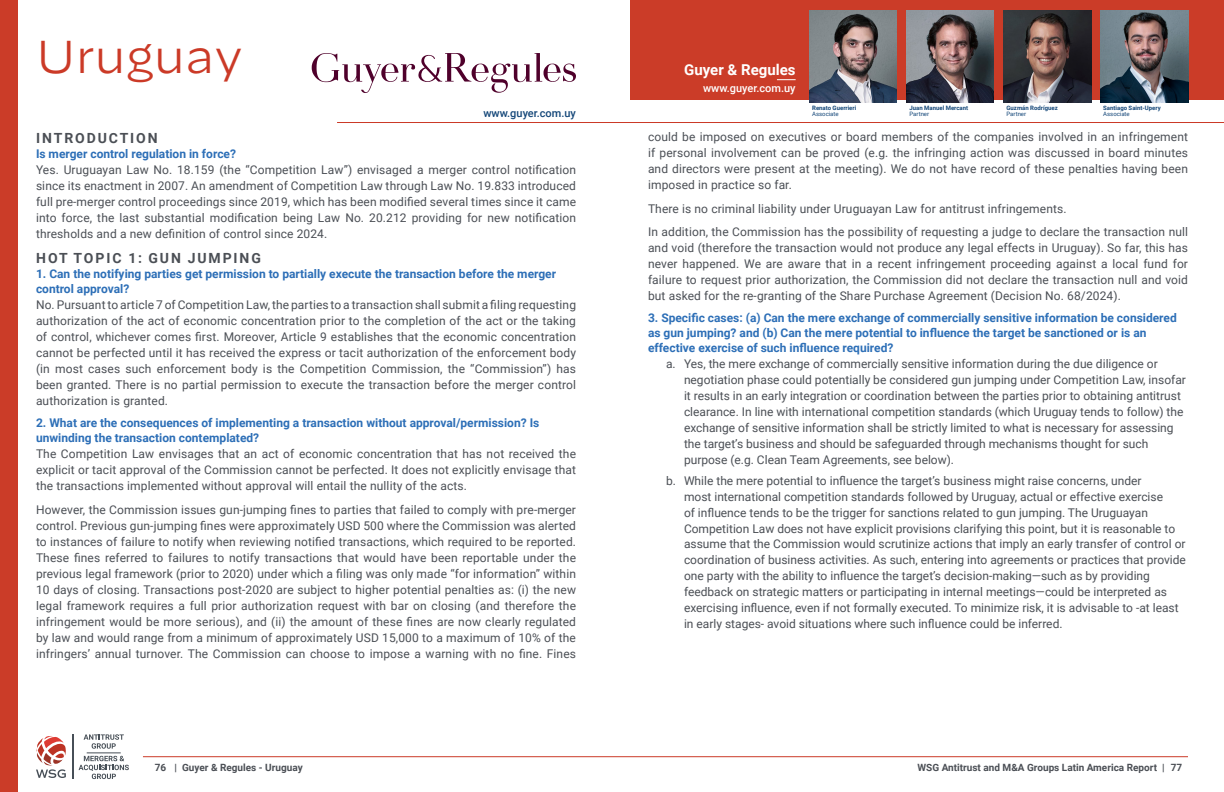
<style>
.page{position:relative;width:1224px;height:792px;background:#fff}
.page>*{position:absolute;margin:0;border:0;box-sizing:border-box;transform-origin:0 0}
.t1{font:300 46px "Decimal";color:#cb3a27}
.t2{font:700 15px "Roboto";color:#fff}
.t3{font:700 14px "Roboto";letter-spacing:.135em;color:#4b4f55}
.t4{font:12px/16px "Roboto";color:#4b4f55;text-align:justify}
.t5{font:700 12px/15px "Roboto";color:#2d6fb7}
.t6{font:500 11px "Roboto";color:#134678}
.t7{font:500 11px "Roboto";color:#fff}
.t8{font:700 10px "Roboto";color:#4b4f55}
.t9{font:700 6px "Roboto";color:#134678}
.t10{font:6px "Roboto";color:#134678}
</style>
<div class="page">
<div style="left:0;top:0;width:17px;height:792px;background:#cb3c28"></div>
<hr style="left:143px;top:756px;width:1045px;height:1px;background:#cb3a27">
<svg style="left:84px;top:734px;width:40px;height:15px"></svg>
<svg style="left:79px;top:756px;width:50px;height:23px"></svg>
<hr style="left:72px;top:734px;width:1px;height:45px;background:#474f57">
<svg style="left:36px;top:736px;width:30px;height:42px"></svg>
<hr style="left:87px;top:752px;width:34px;height:1px;background:#474f57">
<svg style="left:312px;top:53px;width:264px;height:40px"></svg>
<hr style="left:337px;top:122px;width:887px;height:1px;background:#cb3a27">
<div style="left:631px;top:0;width:593px;height:100px;background:#cb3c28"></div>
<svg style="left:777px;top:79px;width:19px;height:1px"></svg>
<img style="left:907px;top:11px;width:87px;height:91px">
<img style="left:809px;top:11px;width:88px;height:91px">
<img style="left:1004px;top:11px;width:87px;height:91px">
<img style="left:1101px;top:11px;width:87px;height:91px">
<h1 class="t1" style="left:36px;top:30px;width:208px">Uruguay</h1>
<p class="t6" style="left:483px;top:105px;width:94px">www.guyer.com.uy</p>
<p class="t3" style="left:36px;top:128px;width:123px">INTRODUCTION</p>
<p class="t5" style="left:36px;top:146px;width:202px">Is merger control regulation in force?</p>
<p class="t4" style="left:36px;top:161px;width:542px">Yes. Uruguayan Law No. 18.159 (the “Competition Law”) envisaged a merger control notification since its enactment in 2007. An amendment of Competition Law through Law No. 19.833 introduced full pre-merger control proceedings since 2019, which has been modified several times since it came into force, the last substantial modification being Law No. 20.212 providing for new notification thresholds and a new definition of control since 2024.</p>
<p class="t3" style="left:36px;top:248px;width:226px">HOT TOPIC 1: GUN JUMPING</p>
<p class="t5" style="left:36px;top:266px;width:522px">1. Can the notifying parties get permission to partially execute the transaction before the merger control approval?</p>
<p class="t4" style="left:36px;top:296px;width:542px">No. Pursuant to article 7 of Competition Law, the parties to a transaction shall submit a filing requesting authorization of the act of economic concentration prior to the completion of the act or the taking of control, whichever comes first. Moreover, Article 9 establishes that the economic concentration cannot be perfected until it has received the express or tacit authorization of the enforcement body (in most cases such enforcement body is the Competition Commission, the “Commission”) has been granted. There is no partial permission to execute the transaction before the merger control authorization is granted.</p>
<p class="t5" style="left:36px;top:415px;width:505px">2. What are the consequences of implementing a transaction without approval/permission? Is unwinding the transaction contemplated?</p>
<p class="t4" style="left:36px;top:446px;width:542px">The Competition Law envisages that an act of economic concentration that has not received the explicit or tacit approval of the Commission cannot be perfected. It does not explicitly envisage that the transactions implemented without approval will entail the nullity of the acts.</p>
<p class="t4" style="left:36px;top:501px;width:542px">However, the Commission issues gun-jumping fines to parties that failed to comply with pre-merger control. Previous gun-jumping fines were approximately USD 500 where the Commission was alerted to instances of failure to notify when reviewing notified transactions, which required to be reported.<br>These fines referred to failures to notify transactions that would have been reportable under the previous legal framework (prior to 2020) under which a filing was only made “for information” within 10 days of closing. Transactions post-2020 are subject to higher potential penalties as: (i) the new legal framework requires a full prior authorization request with bar on closing (and therefore the infringement would be more serious), and (ii) the amount of these fines are now clearly regulated by law and would range from a minimum of approximately USD 15,000 to a maximum of 10% of the infringers’ annual turnover. The Commission can choose to impose a warning with no fine. Fines</p>
<p class="t2" style="left:684px;top:59px;width:113px">Guyer &amp; Regules</p>
<p class="t7" style="left:703px;top:81px;width:94px">www.guyer.com.uy</p>
<p class="t9" style="left:812px;top:103px;width:46px">Renato Guerrieri</p>
<p class="t10" style="left:812px;top:109px;width:28px">Associate</p>
<p class="t9" style="left:910px;top:103px;width:60px">Juan Manuel Mercant</p>
<p class="t10" style="left:910px;top:109px;width:21px">Partner</p>
<p class="t9" style="left:1007px;top:103px;width:53px">Guzmán Rodríguez</p>
<p class="t10" style="left:1007px;top:109px;width:21px">Partner</p>
<p class="t9" style="left:1103px;top:103px;width:59px">Santiago Saint-Upery</p>
<p class="t10" style="left:1103px;top:109px;width:28px">Associate</p>
<p class="t4" style="left:648px;top:129px;width:542px">could be imposed on executives or board members of the companies involved in an infringement if personal involvement can be proved (e.g. the infringing action was discussed in board minutes and directors were present at the meeting). We do not have record of these penalties having been imposed in practice so far.</p>
<p class="t4" style="left:648px;top:196px;width:542px;line-height:23.2px">There is no criminal liability under Uruguayan Law for antitrust infringements.<br>In addition, the Commission has the possibility of requesting a judge to declare the transaction null</p>
<p class="t4" style="left:648px;top:239px;width:542px">and void (therefore the transaction would not produce any legal effects in Uruguay). So far, this has never happened. We are aware that in a recent infringement proceeding against a local fund for failure to request prior authorization, the Commission did not declare the transaction null and void but asked for the re-granting of the Share Purchase Agreement (Decision No. 68/2024).</p>
<p class="t5" style="left:648px;top:310px;width:530px">3. Specific cases: (a) Can the mere exchange of commercially sensitive information be considered as gun jumping? and (b) Can the mere potential to influence the target be sanctioned or is an effective exercise of such influence required?</p>
<p class="t4" style="left:684px;top:355px;width:503px;text-align:left;text-indent:-18px">a. Yes, the mere exchange of commercially sensitive information during the due diligence or negotiation phase could potentially be considered gun jumping under Competition Law, insofar it results in an early integration or coordination between the parties prior to obtaining antitrust clearance. In line with international competition standards (which Uruguay tends to follow) the exchange of sensitive information shall be strictly limited to what is necessary for assessing the target’s business and should be safeguarded through mechanisms thought for such purpose (e.g. Clean Team Agreements, see below).</p>
<p class="t4" style="left:684px;top:472px;width:503px;text-align:left;text-indent:-18px">b. While the mere potential to influence the target’s business might raise concerns, under<br>most international competition standards followed by Uruguay, actual or effective exercise<br>of influence tends to be the trigger for sanctions related to gun jumping. The Uruguayan Competition Law does not have explicit provisions clarifying this point, but it is reasonable to assume that the Commission would scrutinize actions that imply an early transfer of control or coordination of business activities. As such, entering into agreements or practices that provide one party with the ability to influence the target’s decision-making—such as by providing feedback on strategic matters or participating in internal meetings—could be interpreted as exercising influence, even if not formally executed. To minimize risk, it is advisable to -at least in early stages- avoid situations where such influence could be inferred.</p>
<p class="t8" style="left:175px;top:761px;width:130px">| Guyer &amp; Regules - Uruguay</p>
<p class="t8" style="left:155px;top:761px;width:13px">76</p>
<p class="t8" style="left:918px;top:761px;width:266px">WSG Antitrust and M&amp;A Groups Latin America Report | 77</p>
</div>
